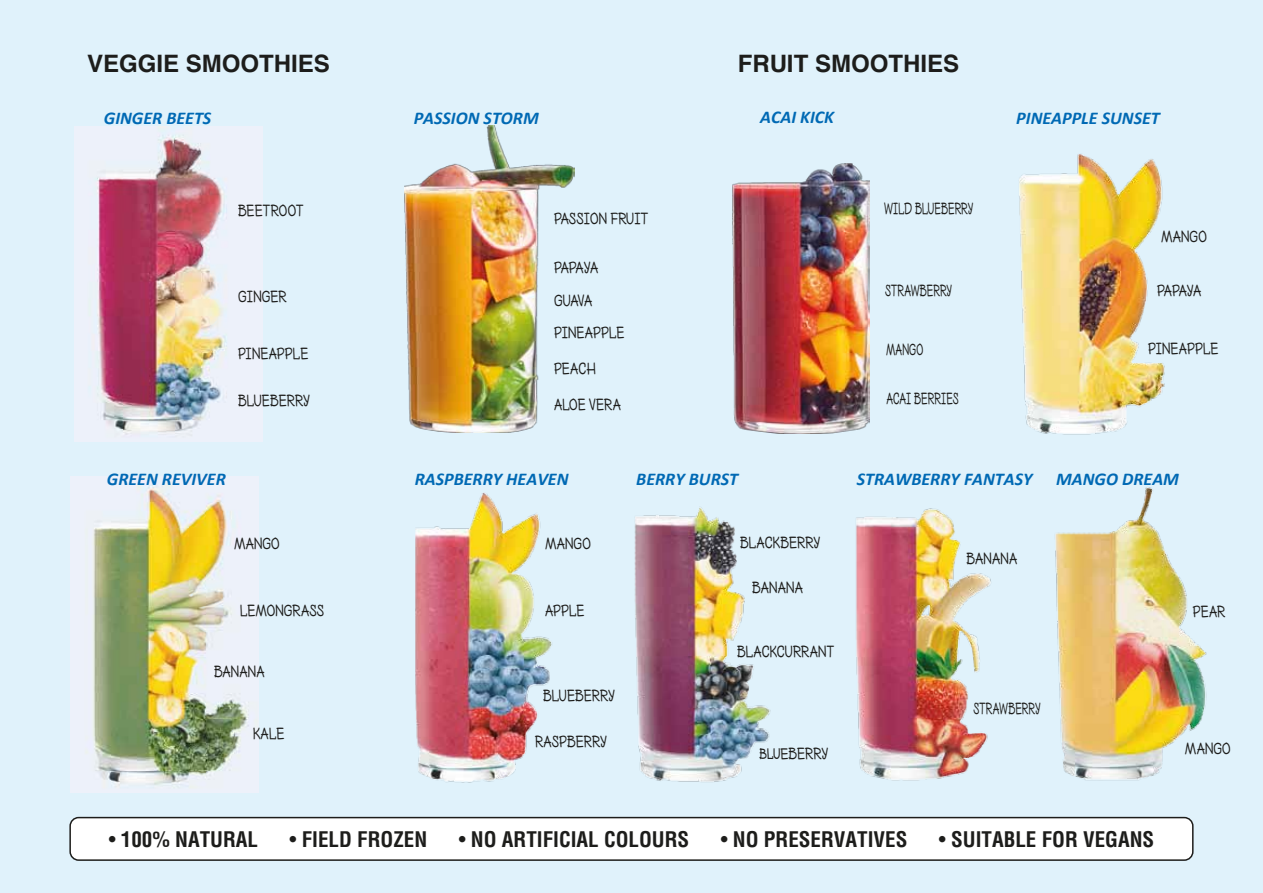
<style>
.page{position:relative;width:1263px;height:893px;background:#e0f2fb}
.page>*{position:absolute;margin:0;border:0;box-sizing:border-box;transform-origin:0 0}
.t1{font:700 24px "Helvetica";color:#1d1d1b}
.t2{font:700 condensed 21px "Helvetica";color:#1d1d1b}
.t3{font:italic 700 18px "Calibri";color:#0069b4}
.t4{font:expanded 16.5px/32.5px "Nexa Rust Handmade";color:#1d1d1b;scale:.8 1}
.t5{font:expanded 16.5px "Nexa Rust Handmade";color:#1d1d1b;scale:.65 1}
.s1{font-weight:400}
</style>
<div class="page">
<img style="left:75px;top:126px;width:187px;height:316px">
<img style="left:415px;top:492px;width:137px;height:291px">
<img style="left:856px;top:508px;width:135px;height:273px">
<img style="left:634px;top:507px;width:137px;height:275px">
<img style="left:71px;top:477px;width:187px;height:316px">
<img style="left:1055px;top:487px;width:152px;height:294px">
<img style="left:1019px;top:154px;width:146px;height:281px">
<img style="left:404px;top:126px;width:170px;height:307px">
<img style="left:733px;top:164px;width:136px;height:270px">
<div style="left:70px;top:818px;width:1123px;height:42px;background:#fff;border-radius:9px"></div>
<div style="left:69px;top:817px;width:1124px;height:44px;border:2px solid #1d1d1b;border-radius:9px"></div>
<h1 class="t1" style="left:87px;top:45px;width:244px">VEGGIE SMOOTHIES</h1>
<h1 class="t1" style="left:738px;top:44px;width:223px">FRUIT SMOOTHIES</h1>
<p class="t3" style="left:104px;top:107px;width:109px">GINGER BEETS</p>
<p class="t4" style="left:238px;top:195px;width:83px">BEETROOT</p>
<p class="t4" style="left:238px;top:281px;width:63px">GINGER</p>
<p class="t4" style="left:238px;top:338px;width:89px">PINEAPPLE</p>
<p class="t4" style="left:238px;top:385px;width:92px">BLUEBERRY</p>
<p class="t3" style="left:414px;top:107px;width:127px">PASSION STORM</p>
<p class="t3" style="left:760px;top:106px;width:75px">ACAI KICK</p>
<p class="t3" style="left:1016px;top:107px;width:145px">PINEAPPLE SUNSET</p>
<p class="t4" style="left:554px;top:203px;width:119px">PASSION FRUIT</p>
<p class="t4" style="left:554px;top:252px;width:89px">PAPAYA<br>GUAVA<br>PINEAPPLE</p>
<p class="t4" style="left:554px;top:352px;width:85px;line-height:36px">PEACH<br>ALOE VERA</p>
<p class="t5" style="left:884px;top:200px;width:139px">WILD BLUEBERRY</p>
<p class="t5" style="left:885px;top:282px;width:105px">STRAWBERRY</p>
<p class="t5" style="left:886px;top:341px;width:59px">MANGO</p>
<p class="t5" style="left:887px;top:389px;width:113px">ACAI BERRIES</p>
<p class="t4" style="left:1161px;top:221px;width:59px">MANGO</p>
<p class="t4" style="left:1157px;top:275px;width:57px">PAPAYA</p>
<p class="t4" style="left:1148px;top:333px;width:89px">PINEAPPLE</p>
<p class="t3" style="left:107px;top:468px;width:120px">GREEN REVIVER</p>
<p class="t3" style="left:415px;top:468px;width:155px">RASPBERRY HEAVEN</p>
<p class="t3" style="left:636px;top:468px;width:103px">BERRY BURST</p>
<p class="t3" style="left:857px;top:468px;width:177px">STRAWBERRY FANTASY</p>
<p class="t3" style="left:1056px;top:468px;width:124px">MANGO DREAM</p>
<p class="t4" style="left:234px;top:529px;width:59px">MANGO</p>
<p class="t4" style="left:240px;top:596px;width:107px">LEMONGRASS</p>
<p class="t4" style="left:214px;top:657px;width:65px">BANANA</p>
<p class="t4" style="left:253px;top:719px;width:41px">KALE</p>
<p class="t4" style="left:545px;top:529px;width:59px">MANGO</p>
<p class="t4" style="left:545px;top:596px;width:51px">APPLE</p>
<p class="t4" style="left:543px;top:680px;width:92px">BLUEBERRY</p>
<p class="t4" style="left:535px;top:726px;width:92px">RASPBERRY</p>
<p class="t4" style="left:740px;top:528px;width:102px">BLACKBERRY</p>
<p class="t4" style="left:752px;top:572px;width:65px">BANANA</p>
<p class="t4" style="left:737px;top:636px;width:123px">BLACKCURRANT</p>
<p class="t4" style="left:759px;top:738px;width:88px">blueBERRY</p>
<p class="t4" style="left:967px;top:543px;width:65px">BANANA</p>
<p class="t5" style="left:973px;top:700px;width:105px">STRAWBERRY</p>
<p class="t2" style="left:109px;top:826px;width:151px"><span class="s1">•</span> 100% NATURAL</p>
<p class="t2" style="left:290px;top:826px;width:139px"><span class="s1">•</span> FIELD FROZEN</p>
<p class="t2" style="left:459px;top:826px;width:232px"><span class="s1">•</span> NO ARTIFICIAL COLOURS</p>
<p class="t2" style="left:721px;top:826px;width:188px"><span class="s1">•</span> NO PRESERVATIVES</p>
<p class="t2" style="left:939px;top:826px;width:217px"><span class="s1">•</span> SUITABLE FOR VEGANS</p>
<p class="t4" style="left:1193px;top:596px;width:42px">PEAR</p>
<p class="t4" style="left:1185px;top:733px;width:59px">MANGO</p>
</div>
